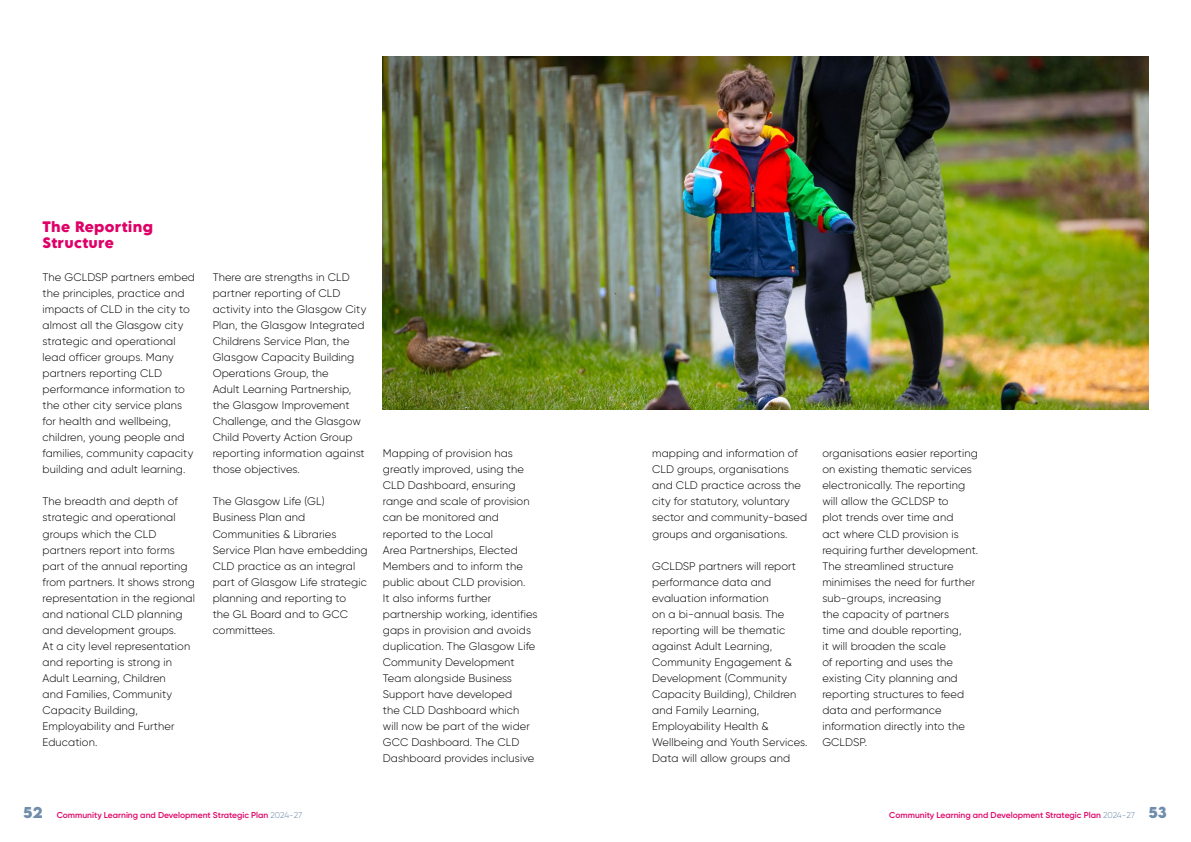
<style>
.page{position:relative;width:1191px;height:842px;background:#fff}
.page>*{position:absolute;margin:0;border:0;box-sizing:border-box;transform-origin:0 0}
.sub_head_text_blue{font:700 13.5px/16.5px "LEMONMILK Pro";letter-spacing:.02em;color:#df0067}
.body_text{font:300 11px/16px "Gilroy";letter-spacing:.01em;color:#000}
.t1{font:600 8.5px "Gilroy";color:#df0067}
.s1{font-family:"LEMONMILK Pro";font-weight:700;font-size:14px;color:#6f8caa}
.s2{font-weight:300;color:#6f8caa}
</style>
<div class="page">
<img style="left:383px;top:57px;width:765px;height:352px">
<p class="sub_head_text_blue" style="left:43px;top:218px;width:112px">The Reporting<br>Structure</p>
<p class="body_text" style="left:43px;top:269px;width:154px">The GCLDSP partners embed the principles, practice and impacts of CLD in the city to almost all the Glasgow city strategic and operational lead officer groups. Many partners reporting CLD performance information to the other city service plans for health and wellbeing, children, young people and families, community capacity building and adult learning.</p>
<p class="body_text" style="left:43px;top:493px;width:154px">The breadth and depth of strategic and operational groups which the CLD partners report into forms part of the annual reporting from partners. It shows strong representation in the regional and national CLD planning and development groups.<br>At a city level representation and reporting is strong in<br>Adult Learning, Children<br>and Families, Community<br>Capacity Building,<br>Employability and Further<br>Education.</p>
<p class="body_text" style="left:213px;top:269px;width:155px">There are strengths in CLD partner reporting of CLD activity into the Glasgow City<br>Plan, the Glasgow Integrated<br>Childrens Service Plan, the<br>Glasgow Capacity Building<br>Operations Group, the<br>Adult Learning Partnership, the Glasgow Improvement<br>Challenge, and the Glasgow<br>Child Poverty Action Group reporting information against those objectives.</p>
<p class="body_text" style="left:213px;top:493px;width:157px">The Glasgow Life (GL)<br>Business Plan and<br>Communities &amp; Libraries<br>Service Plan have embedding<br>CLD practice as an integral part of Glasgow Life strategic planning and reporting to<br>the GL Board and to GCC committees.</p>
<p class="body_text" style="left:383px;top:445px;width:156px">Mapping of provision has greatly improved, using the<br>CLD Dashboard, ensuring range and scale of provision can be monitored and reported to the Local<br>Area Partnerships, Elected<br>Members and to inform the public about CLD provision.<br>It also informs further partnership working, identifies gaps in provision and avoids duplication. The Glasgow Life<br>Community Development<br>Team alongside Business<br>Support have developed<br>the CLD Dashboard which<br>will now be part of the wider<br>GCC Dashboard. The CLD<br>Dashboard provides inclusive</p>
<p class="body_text" style="left:652px;top:445px;width:157px">mapping and information of<br>CLD groups, organisations and CLD practice across the city for statutory, voluntary sector and community-based groups and organisations.</p>
<p class="body_text" style="left:652px;top:558px;width:157px">GCLDSP partners will report performance data and evaluation information<br>on a bi-annual basis. The reporting will be thematic against Adult Learning,<br>Community Engagement &amp;<br>Development (Community<br>Capacity Building), Children and Family Learning,<br>Employability Health &amp;<br>Wellbeing and Youth Services.<br>Data will allow groups and</p>
<p class="body_text" style="left:822px;top:445px;width:157px">organisations easier reporting on existing thematic services electronically. The reporting will allow the GCLDSP to<br>plot trends over time and<br>act where CLD provision is requiring further development.<br>The streamlined structure minimises the need for further sub-groups, increasing<br>the capacity of partners<br>time and double reporting,<br>it will broaden the scale<br>of reporting and uses the existing City planning and reporting structures to feed data and performance information directly into the<br>GCLDSP.</p>
<p class="t1" style="left:23px;top:810px;width:280px"><span class="s1">52</span> Community Learning and Development Strategic Plan <span class="s2">2024-27</span></p>
<p class="t1" style="left:889px;top:810px;width:279px">Community Learning and Development Strategic Plan <span class="s2">2024-27</span> <span class="s1">53</span></p>
</div>
